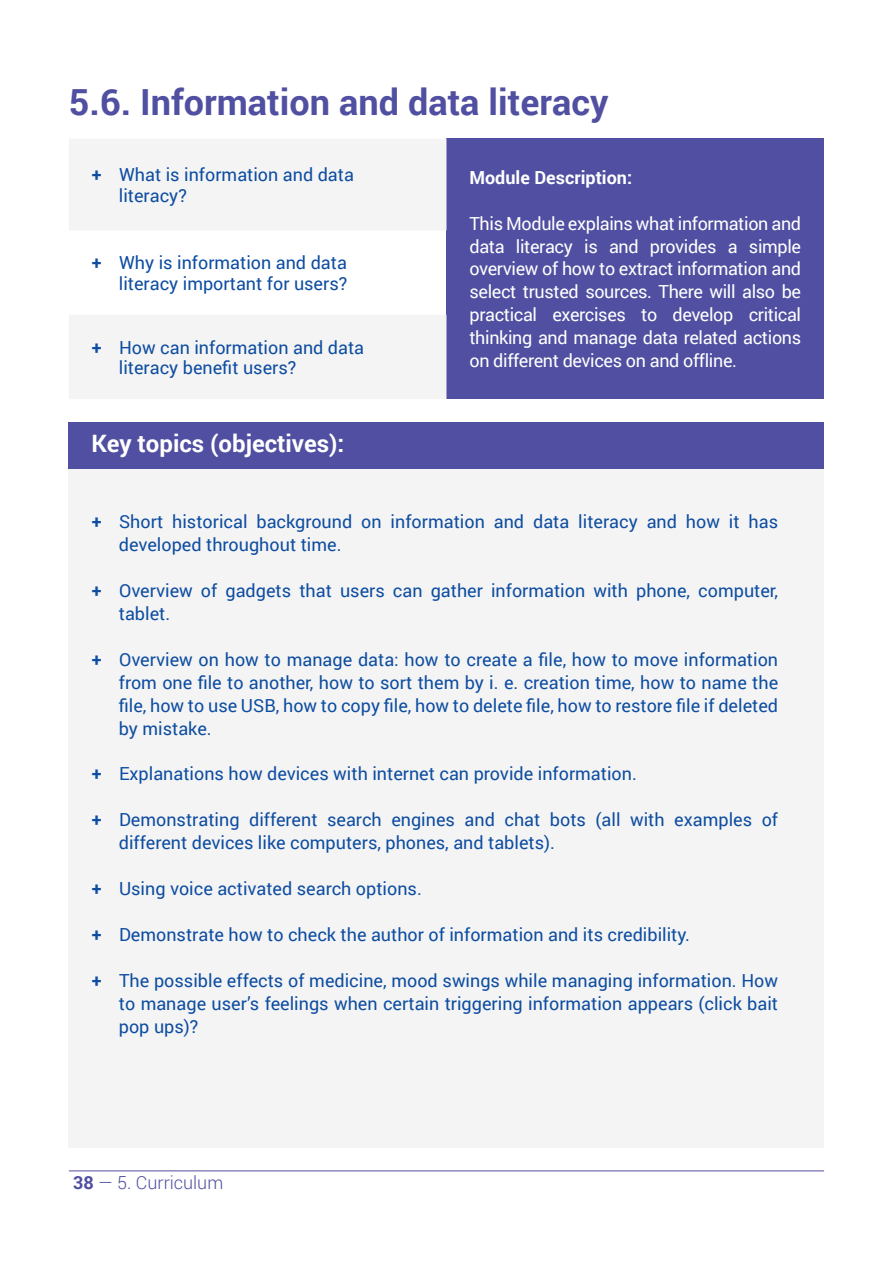
<style>
.page{position:relative;width:893px;height:1263px;background:#fff}
.page>*{position:absolute;margin:0;border:0;box-sizing:border-box;transform-origin:0 0}
.t1{font:700 36px "Roboto";color:#504fa1}
.t2{font:700 24px "Roboto";color:#fff}
.t3{font:18px/23px "Roboto";color:#0d4da1}
.t4{font:18px/23px "Roboto";letter-spacing:-.02em;color:#fff;text-align:justify}
.t5{font:700 18px "Roboto";color:#fff}
.t6{font:300 18px "Roboto";color:#504fa1}
.s1{font-weight:700}
</style>
<div class="page">
<hr style="left:69px;top:1170px;width:755px;height:1px;background:#504fa1">
<div style="left:446px;top:138px;width:378px;height:261px;background:#504fa1"></div>
<div style="left:69px;top:469px;width:755px;height:679px;background:#f5f4f4"></div>
<div style="left:69px;top:422px;width:755px;height:47px;background:#504fa1"></div>
<svg style="left:69px;top:139px;width:377px;height:260px;fill:#f5f4f4"></svg>
<h1 class="t1" style="left:69px;top:77px;width:541px">5.6. Information and data literacy</h1>
<p class="t3" style="left:119px;top:164px;width:237px;line-height:20.2px;text-indent:-27px"><span class="s1">+</span> What is information and data literacy?</p>
<p class="t3" style="left:92px;top:252px;width:257px;line-height:20.2px;text-align:right"><span class="s1">+</span> Why is information and data literacy important for users?</p>
<p class="t3" style="left:119px;top:337px;width:247px;line-height:20.2px;text-indent:-27px"><span class="s1">+</span> How can information and data literacy benefit users?</p>
<h2 class="t2" style="left:92px;top:427px;width:254px">Key topics (objectives):</h2>
<p class="t5" style="left:469px;top:165px;width:164px">Module Description:</p>
<p class="t4" style="left:469px;top:211px;width:333px">This Module explains what information and data literacy is and provides a simple overview of how to extract information and select trusted sources. There will also be practical exercises to develop critical thinking and manage data related actions on different devices on and offline.</p>
<p class="t3" style="left:119px;top:509px;width:661px;text-indent:-27px"><span class="s1">+</span> Short historical background on information and data literacy and how it has developed throughout time.</p>
<p class="t3" style="left:119px;top:578px;width:661px;text-indent:-27px"><span class="s1">+</span> Overview of gadgets that users can gather information with phone, computer, tablet.</p>
<p class="t3" style="left:119px;top:647px;width:661px;text-align:justify;text-indent:-27px"><span class="s1">+</span> Overview on how to manage data: how to create a file, how to move information from one file to another, how to sort them by i. e. creation time, how to name the file, how to use USB, how to copy file, how to delete file, how to restore file if deleted by mistake.</p>
<p class="t3" style="left:92px;top:762px;width:546px"><span class="s1">+</span> Explanations how devices with internet can provide information.</p>
<p class="t3" style="left:119px;top:808px;width:661px;text-indent:-27px"><span class="s1">+</span> Demonstrating different search engines and chat bots (all with examples of different devices like computers, phones, and tablets).</p>
<p class="t3" style="left:92px;top:877px;width:331px"><span class="s1">+</span> Using voice activated search options.</p>
<p class="t3" style="left:92px;top:923px;width:600px"><span class="s1">+</span> Demonstrate how to check the author of information and its credibility.</p>
<p class="t3" style="left:119px;top:968px;width:661px;text-align:justify;text-indent:-27px"><span class="s1">+</span> The possible effects of medicine, mood swings while managing information. How to manage user’s feelings when certain triggering information appears (click bait pop ups)?</p>
<p class="t6" style="left:73px;top:1170px;width:152px"><span class="s1">38</span> — 5. Curriculum</p>
</div>
